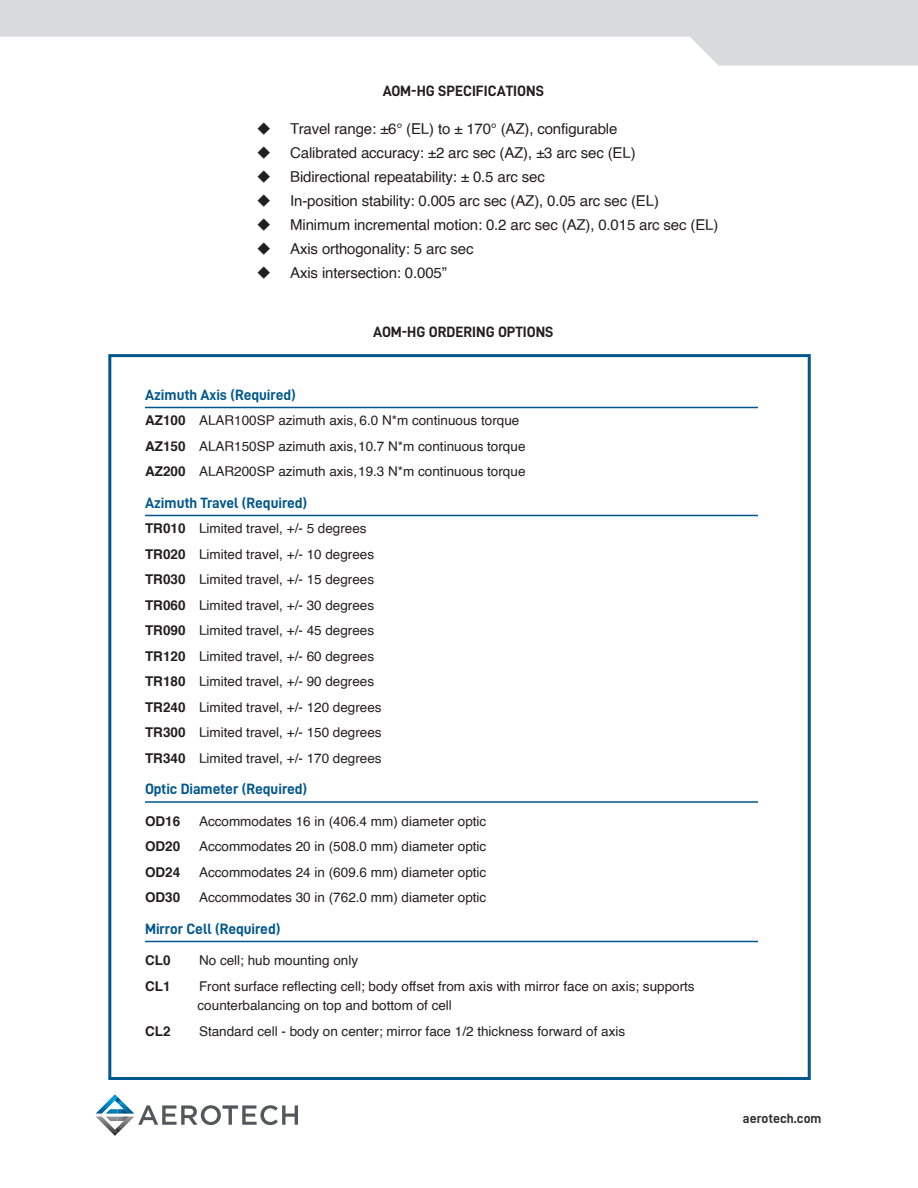
<style>
.page{position:relative;width:918px;height:1188px;background:#fff}
.page>*{position:absolute;margin:0;border:0;box-sizing:border-box;transform-origin:0 0}
.t1{font:15px "Helvetica";letter-spacing:-.01em;color:#231f20}
.t2{font:15px "D DIN Bold";color:#00578d}
.t3{font:15px "D DIN Bold";color:#231f20}
.t4{font:13.5px "Helvetica";color:#231f20}
.t5{font:700 13.5px "Helvetica";color:#231f20}
.t6{font:13.5px "D DIN Bold";color:#312f30}
.s1{font-weight:700}
</style>
<div class="page">
<svg style="left:96px;top:1094px;width:202px;height:42px"></svg>
<svg style="left:0;top:0;width:918px;height:66px;fill:#d9dadc"></svg>
<div style="left:108px;top:354px;width:703px;height:726px;border:3px solid #00578d"></div>
<hr style="left:145px;top:407px;width:613px;height:1px;background:#00578d">
<hr style="left:145px;top:515px;width:613px;height:1px;background:#00578d">
<hr style="left:145px;top:801px;width:613px;height:2px;background:#00578d">
<hr style="left:145px;top:941px;width:613px;height:1px;background:#00578d">
<p class="t3" style="left:383px;top:82px;width:163px">AOM-HG SPECIFICATIONS</p>
<p class="t1" style="left:290px;top:117px;width:329px">Travel range: ±6° (EL) to ± 170° (AZ), configurable</p>
<p class="t1" style="left:290px;top:141px;width:347px">Calibrated accuracy: ±2 arc sec (AZ), ±3 arc sec (EL)</p>
<p class="t1" style="left:290px;top:165px;width:256px">Bidirectional repeatability: ± 0.5 arc sec</p>
<p class="t1" style="left:290px;top:189px;width:370px">In-position stability: 0.005 arc sec (AZ), 0.05 arc sec (EL)</p>
<p class="t1" style="left:290px;top:213px;width:430px">Minimum incremental motion: 0.2 arc sec (AZ), 0.015 arc sec (EL)</p>
<p class="t1" style="left:290px;top:237px;width:185px">Axis orthogonality: 5 arc sec</p>
<p class="t1" style="left:290px;top:261px;width:158px">Axis intersection: 0.005”</p>
<p class="t3" style="left:373px;top:324px;width:182px">AOM-HG ORDERING OPTIONS</p>
<p class="t2" style="left:145px;top:387px;width:152px">Azimuth Axis (Required)</p>
<p class="t4" style="left:145px;top:410px;width:376px"><span class="s1">AZ100</span> ALAR100SP azimuth axis, 6.0 N*m continuous torque</p>
<p class="t4" style="left:145px;top:436px;width:382px"><span class="s1">AZ150</span> ALAR150SP azimuth axis, 10.7 N*m continuous torque</p>
<p class="t4" style="left:145px;top:461px;width:382px"><span class="s1">AZ200</span> ALAR200SP azimuth axis, 19.3 N*m continuous torque</p>
<p class="t2" style="left:145px;top:495px;width:164px">Azimuth Travel (Required)</p>
<p class="t4" style="left:145px;top:518px;width:223px"><span class="s1">TR010</span> Limited travel, +/- 5 degrees</p>
<p class="t4" style="left:145px;top:544px;width:231px"><span class="s1">TR020</span> Limited travel, +/- 10 degrees</p>
<p class="t4" style="left:145px;top:569px;width:231px"><span class="s1">TR030</span> Limited travel, +/- 15 degrees</p>
<p class="t4" style="left:145px;top:595px;width:231px"><span class="s1">TR060</span> Limited travel, +/- 30 degrees</p>
<p class="t4" style="left:145px;top:620px;width:231px"><span class="s1">TR090</span> Limited travel, +/- 45 degrees</p>
<p class="t4" style="left:145px;top:646px;width:231px"><span class="s1">TR120</span> Limited travel, +/- 60 degrees</p>
<p class="t4" style="left:145px;top:671px;width:231px"><span class="s1">TR180</span> Limited travel, +/- 90 degrees</p>
<p class="t4" style="left:145px;top:697px;width:238px"><span class="s1">TR240</span> Limited travel, +/- 120 degrees</p>
<p class="t4" style="left:145px;top:722px;width:238px"><span class="s1">TR300</span> Limited travel, +/- 150 degrees</p>
<p class="t4" style="left:145px;top:748px;width:238px"><span class="s1">TR340</span> Limited travel, +/- 170 degrees</p>
<p class="t2" style="left:145px;top:781px;width:164px">Optic Diameter (Required)</p>
<p class="t5" style="left:145px;top:810px;width:37px">OD16</p>
<p class="t4" style="left:199px;top:811px;width:289px">Accommodates 16 in (406.4 mm) diameter optic</p>
<p class="t5" style="left:145px;top:836px;width:37px">OD20</p>
<p class="t4" style="left:199px;top:836px;width:289px">Accommodates 20 in (508.0 mm) diameter optic</p>
<p class="t5" style="left:145px;top:861px;width:37px">OD24</p>
<p class="t4" style="left:199px;top:862px;width:289px">Accommodates 24 in (609.6 mm) diameter optic</p>
<p class="t5" style="left:145px;top:887px;width:37px">OD30</p>
<p class="t4" style="left:199px;top:887px;width:289px">Accommodates 30 in (762.0 mm) diameter optic</p>
<p class="t2" style="left:145px;top:921px;width:137px">Mirror Cell (Required)</p>
<p class="t5" style="left:145px;top:950px;width:27px">CL0</p>
<p class="t4" style="left:199px;top:950px;width:161px">No cell; hub mounting only</p>
<p class="t5" style="left:145px;top:975px;width:27px">CL1</p>
<p class="t4" style="left:199px;top:976px;width:497px">Front surface reflecting cell; body offset from axis with mirror face on axis; supports</p>
<p class="t4" style="left:198px;top:995px;width:256px">counterbalancing on top and bottom of cell</p>
<p class="t5" style="left:145px;top:1020px;width:27px">CL2</p>
<p class="t4" style="left:199px;top:1021px;width:428px">Standard cell - body on center; mirror face 1/2 thickness forward of axis</p>
<p class="t6" style="left:743px;top:1111px;width:80px">aerotech.com</p>
</div>
